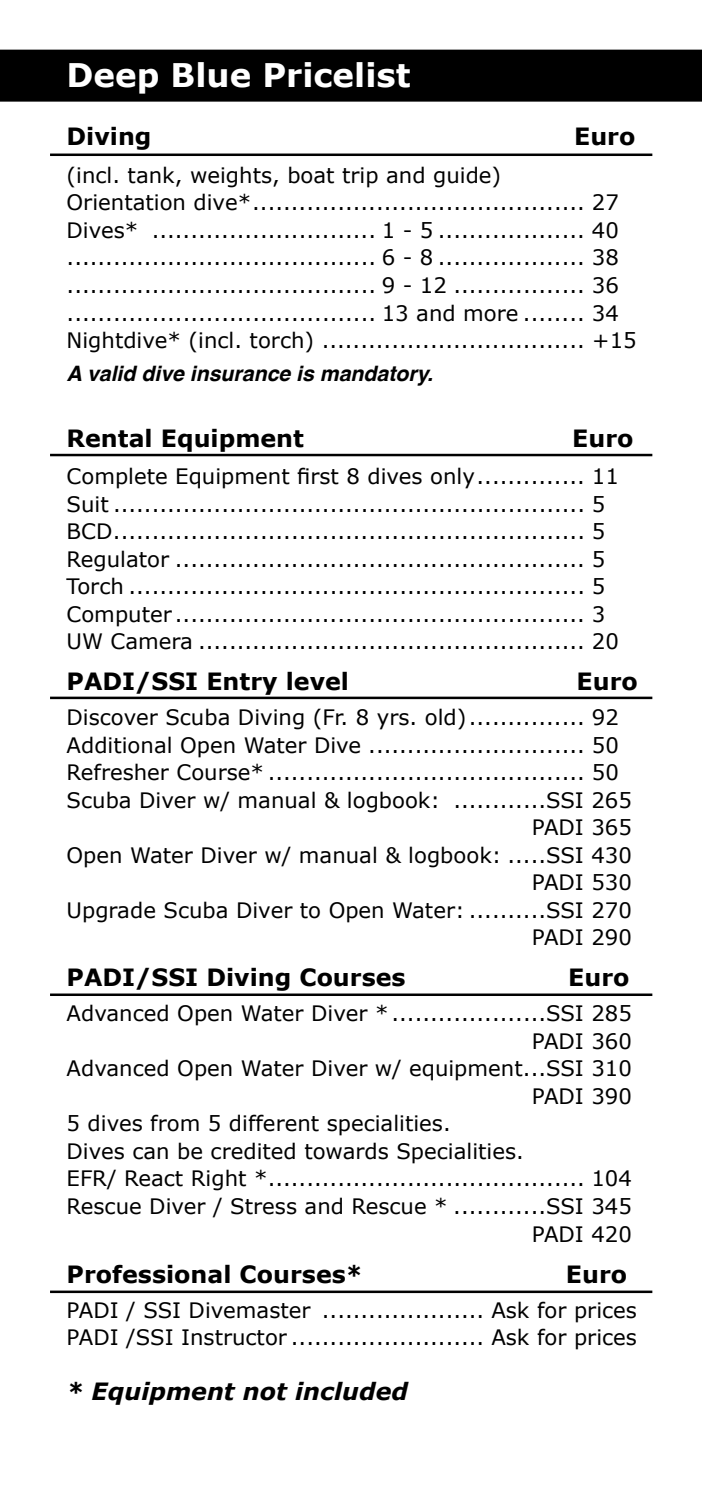
<style>
.page{position:relative;width:702px;height:1489px;background:#fff}
.page>*{position:absolute;margin:0;border:0;box-sizing:border-box;transform-origin:0 0}
.t1{font:700 32.5px "Verdana";color:#fff}
.t2{font:700 23.75px "Verdana";color:#000}
.t3{font:italic 700 23.75px "Verdana";color:#000}
.t4{font:21.25px/27.5px "Verdana";color:#000}
.t5{font:italic 700 21.25px "Helvetica";color:#000}
</style>
<div class="page">
<hr style="left:50px;top:153px;width:602px;height:3px;background:#000">
<hr style="left:50px;top:454px;width:602px;height:2px;background:#000">
<hr style="left:50px;top:696px;width:602px;height:3px;background:#000">
<div style="left:0;top:50px;width:702px;height:52px;background:#000"></div>
<hr style="left:50px;top:993px;width:602px;height:2px;background:#000">
<hr style="left:50px;top:1290px;width:602px;height:2px;background:#000">
<h1 class="t1" style="left:67px;top:54px;width:345px">Deep Blue Pricelist</h1>
<p class="t2" style="left:67px;top:121px;width:86px">Diving</p>
<p class="t2" style="left:574px;top:121px;width:63px">Euro</p>
<p class="t4" style="left:67px;top:162px;width:571px">(incl. tank, weights, boat trip and guide)<br>Orientation dive*........................................... 27<br>Dives* ............................. 1 - 5 ................... 40 ........................................ 6 - 8 ................... 38 ........................................ 9 - 12 ................. 36 ........................................ 13 and more ........ 34<br>Nightdive* (incl. torch) .................................. +15</p>
<p class="t5" style="left:67px;top:355px;width:368px">A valid dive insurance is mandatory.</p>
<p class="t2" style="left:67px;top:422px;width:239px">Rental Equipment</p>
<p class="t2" style="left:572px;top:422px;width:63px">Euro</p>
<p class="t4" style="left:67px;top:463px;width:554px">Complete Equipment first 8 dives only.............. 11<br>Suit ............................................................. 5<br>BCD............................................................. 5<br>Regulator ..................................................... 5<br>Torch ........................................................... 5<br>Computer ..................................................... 3<br>UW Camera .................................................. 20</p>
<p class="t2" style="left:67px;top:666px;width:284px">PADI/SSI Entry level</p>
<p class="t2" style="left:576px;top:666px;width:63px">Euro</p>
<p class="t4" style="left:67px;top:704px;width:554px">Discover Scuba Diving (Fr. 8 yrs. old)............... 92</p>
<p class="t4" style="left:67px;top:731px;width:554px">Additional Open Water Dive ............................ 50</p>
<p class="t4" style="left:67px;top:759px;width:554px">Refresher Course* ......................................... 50</p>
<p class="t4" style="left:67px;top:786px;width:567px">Scuba Diver w/ manual &amp; logbook: ............SSI 265</p>
<p class="t4" style="left:531px;top:814px;width:102px">PADI 365</p>
<p class="t4" style="left:67px;top:841px;width:567px">Open Water Diver w/ manual &amp; logbook: .....SSI 430</p>
<p class="t4" style="left:531px;top:869px;width:102px">PADI 530</p>
<p class="t4" style="left:67px;top:896px;width:567px">Upgrade Scuba Diver to Open Water: ..........SSI 270</p>
<p class="t4" style="left:531px;top:924px;width:102px">PADI 290</p>
<p class="t2" style="left:67px;top:962px;width:340px">PADI/SSI Diving Courses</p>
<p class="t2" style="left:568px;top:962px;width:63px">Euro</p>
<p class="t4" style="left:67px;top:1000px;width:567px">Advanced Open Water Diver *....................SSI 285</p>
<p class="t4" style="left:531px;top:1027px;width:102px">PADI 360</p>
<p class="t4" style="left:67px;top:1055px;width:567px">Advanced Open Water Diver w/ equipment...SSI 310</p>
<p class="t4" style="left:531px;top:1082px;width:102px">PADI 390</p>
<p class="t4" style="left:67px;top:1110px;width:385px">5 dives from 5 different specialities.</p>
<p class="t4" style="left:67px;top:1137px;width:459px">Dives can be credited towards Specialities.</p>
<p class="t4" style="left:67px;top:1165px;width:567px">EFR/ React Right *......................................... 104</p>
<p class="t4" style="left:67px;top:1192px;width:567px">Rescue Diver / Stress and Rescue * ............SSI 345</p>
<p class="t4" style="left:531px;top:1220px;width:102px">PADI 420</p>
<p class="t2" style="left:67px;top:1258px;width:297px">Professional Courses*</p>
<p class="t2" style="left:566px;top:1258px;width:63px">Euro</p>
<p class="t4" style="left:67px;top:1296px;width:572px">PADI / SSI Divemaster ..................... Ask for prices<br>PADI /SSI Instructor ......................... Ask for prices</p>
<p class="t3" style="left:67px;top:1375px;width:343px">* Equipment not included</p>
</div>
